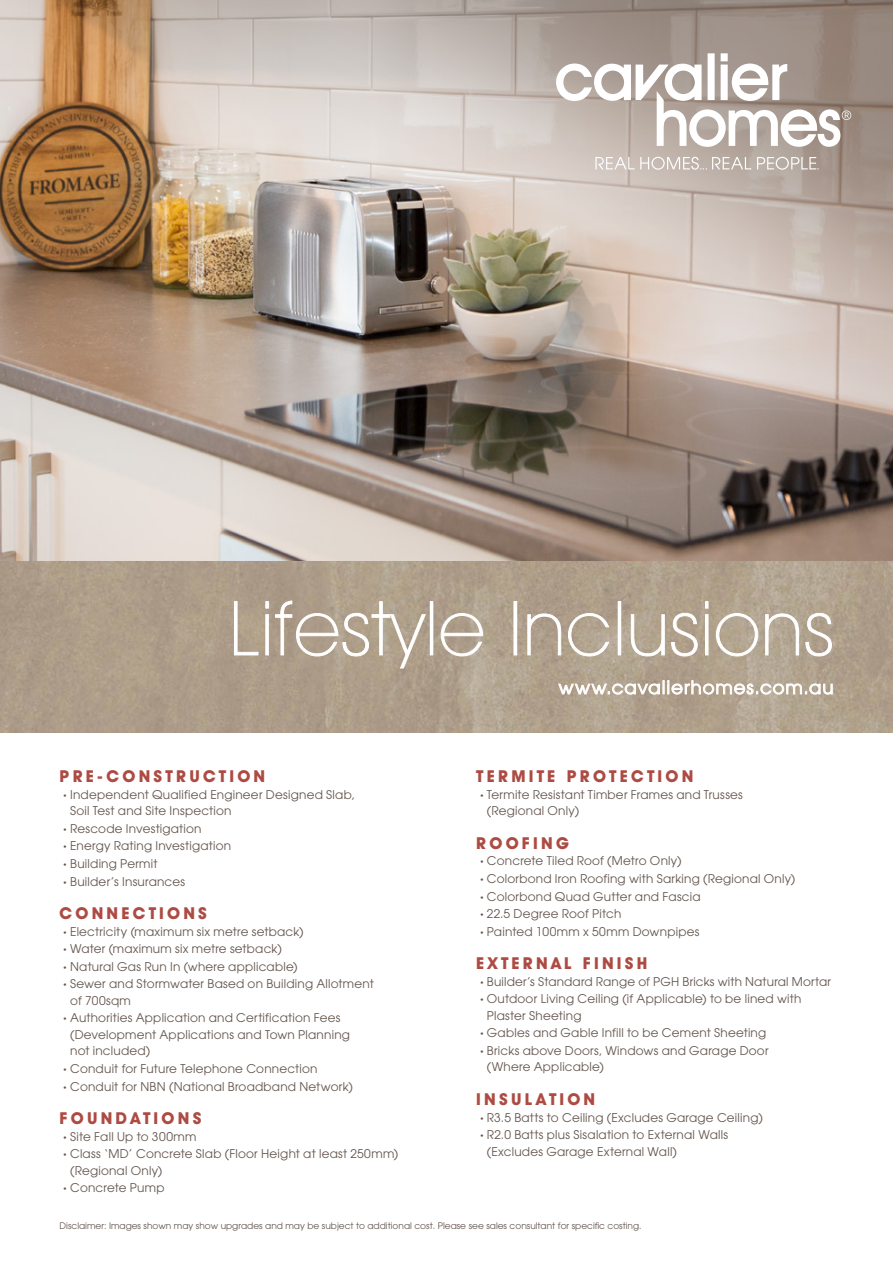
<style>
.page{position:relative;width:893px;height:1263px;background:#fff}
.page>*{position:absolute;margin:0;border:0;box-sizing:border-box;transform-origin:0 0}
.t1{font:200 75px "Avant Garde IT Cby BT";letter-spacing:.02em;color:#fff}
.t2{font:18px "Avant Garde Gothic DTC";letter-spacing:.065em;color:#fff}
.t3{font:700 16.5px "Avant Garde IT Cby BT";letter-spacing:.195em;color:#ad4b43}
.t4{font:12px/16.5px "Avant Garde Gothic DTC";letter-spacing:.02em;color:#64554e}
.t5{font:9px "Avant Garde Gothic DTC";color:#64554e}
</style>
<div class="page">
<img style="left:0;top:0;width:893px;height:732px">
<svg style="left:234px;top:601px;width:25px;height:55px"></svg>
<div style="left:265px;top:614px;width:4px;height:41px;border:1px solid #fff"></div>
<svg style="left:265px;top:601px;width:4px;height:7px"></svg>
<svg style="left:275px;top:600px;width:151px;height:69px;background:#b6a795"></svg>
<div style="left:430px;top:601px;width:3px;height:54px;border:1px solid #fff"></div>
<svg style="left:440px;top:613px;width:43px;height:44px;background:#bbaf9f"></svg>
<div style="left:514px;top:601px;width:3px;height:54px;border:1px solid #fff"></div>
<svg style="left:527px;top:613px;width:34px;height:43px"></svg>
<svg style="left:568px;top:613px;width:42px;height:44px;background:#bbae9c"></svg>
<div style="left:618px;top:601px;width:3px;height:54px;border:1px solid #fff"></div>
<svg style="left:631px;top:614px;width:34px;height:43px"></svg>
<svg style="left:671px;top:612px;width:27px;height:45px"></svg>
<div style="left:705px;top:614px;width:3px;height:41px;border:1px solid #fff"></div>
<svg style="left:705px;top:601px;width:3px;height:7px"></svg>
<svg style="left:716px;top:613px;width:42px;height:44px;background:#bdb19f"></svg>
<svg style="left:765px;top:613px;width:34px;height:43px"></svg>
<svg style="left:805px;top:612px;width:27px;height:45px"></svg>
<svg style="left:558px;top:680px;width:275px;height:14px;background:#c9beb1"></svg>
<svg style="left:556px;top:53px;width:295px;height:117px"></svg>
<h1 class="t1" style="left:229px;top:583px;width:606px">Lifestyle Inclusions</h1>
<h2 class="t2" style="left:559px;top:676px;width:276px">www.cavalierhomes.com.au</h2>
<h3 class="t3" style="left:60px;top:766px;width:207px">PRE-CONSTRUCTION</h3>
<p class="t4" style="left:70px;top:787px;width:286px;text-indent:-9px">•Independent Qualified Engineer Designed Slab,<br>Soil Test and Site Inspection</p>
<p class="t4" style="left:62px;top:821px;width:141px">•Rescode Investigation</p>
<p class="t4" style="left:62px;top:839px;width:171px">•Energy Rating Investigation</p>
<p class="t4" style="left:62px;top:857px;width:97px">•Building Permit</p>
<p class="t4" style="left:62px;top:874px;width:125px">•Builder’s Insurances</p>
<h3 class="t3" style="left:60px;top:903px;width:149px">CONNECTIONS</h3>
<p class="t4" style="left:62px;top:924px;width:244px">•Electricity (maximum six metre setback)</p>
<p class="t4" style="left:62px;top:942px;width:222px">•Water (maximum six metre setback)</p>
<p class="t4" style="left:62px;top:959px;width:238px">•Natural Gas Run In (where applicable)</p>
<p class="t4" style="left:70px;top:977px;width:305px;text-indent:-9px">•Sewer and Stormwater Based on Building Allotment of 700sqm</p>
<p class="t4" style="left:70px;top:1011px;width:281px;text-indent:-9px">•Authorities Application and Certification Fees (Development Applications and Town Planning not included)</p>
<p class="t4" style="left:62px;top:1062px;width:257px">•Conduit for Future Telephone Connection</p>
<p class="t4" style="left:62px;top:1079px;width:293px">•Conduit for NBN (National Broadband Network)</p>
<h3 class="t3" style="left:60px;top:1108px;width:143px">FOUNDATIONS</h3>
<p class="t4" style="left:62px;top:1129px;width:136px">•Site Fall Up to 300mm</p>
<p class="t4" style="left:70px;top:1147px;width:330px;text-indent:-9px">•Class ‘MD’ Concrete Slab (Floor Height at least 250mm) (Regional Only)</p>
<p class="t4" style="left:62px;top:1181px;width:104px">•Concrete Pump</p>
<h3 class="t3" style="left:476px;top:766px;width:219px">TERMITE PROTECTION</h3>
<p class="t4" style="left:487px;top:787px;width:258px;text-indent:-9px">•Termite Resistant Timber Frames and Trusses (Regional Only)</p>
<h3 class="t3" style="left:476px;top:833px;width:94px">ROOFING</h3>
<p class="t4" style="left:478px;top:854px;width:205px">•Concrete Tiled Roof (Metro Only)</p>
<p class="t4" style="left:478px;top:872px;width:318px">•Colorbond Iron Roofing with Sarking (Regional Only)</p>
<p class="t4" style="left:478px;top:889px;width:224px">•Colorbond Quad Gutter and Fascia</p>
<p class="t4" style="left:478px;top:907px;width:144px">•22.5 Degree Roof Pitch</p>
<p class="t4" style="left:478px;top:924px;width:223px">•Painted 100mm x 50mm Downpipes</p>
<h3 class="t3" style="left:476px;top:953px;width:173px">EXTERNAL FINISH</h3>
<p class="t4" style="left:478px;top:974px;width:354px">•Builder’s Standard Range of PGH Bricks with Natural Mortar</p>
<p class="t4" style="left:487px;top:992px;width:316px;text-indent:-9px">•Outdoor Living Ceiling (if Applicable) to be lined with<br>Plaster Sheeting</p>
<p class="t4" style="left:478px;top:1026px;width:289px">•Gables and Gable Infill to be Cement Sheeting</p>
<p class="t4" style="left:487px;top:1044px;width:283px;text-indent:-9px">•Bricks above Doors, Windows and Garage Door (Where Applicable)</p>
<h3 class="t3" style="left:476px;top:1089px;width:121px">INSULATION</h3>
<p class="t4" style="left:478px;top:1110px;width:286px">•R3.5 Batts to Ceiling (Excludes Garage Ceiling)</p>
<p class="t4" style="left:487px;top:1128px;width:243px;text-indent:-9px">•R2.0 Batts plus Sisalation to External Walls (Excludes Garage External Wall)</p>
<p class="t5" style="left:60px;top:1220px;width:584px">Disclaimer: Images shown may show upgrades and may be subject to additional cost. Please see sales consultant for specific costing.</p>
</div>
